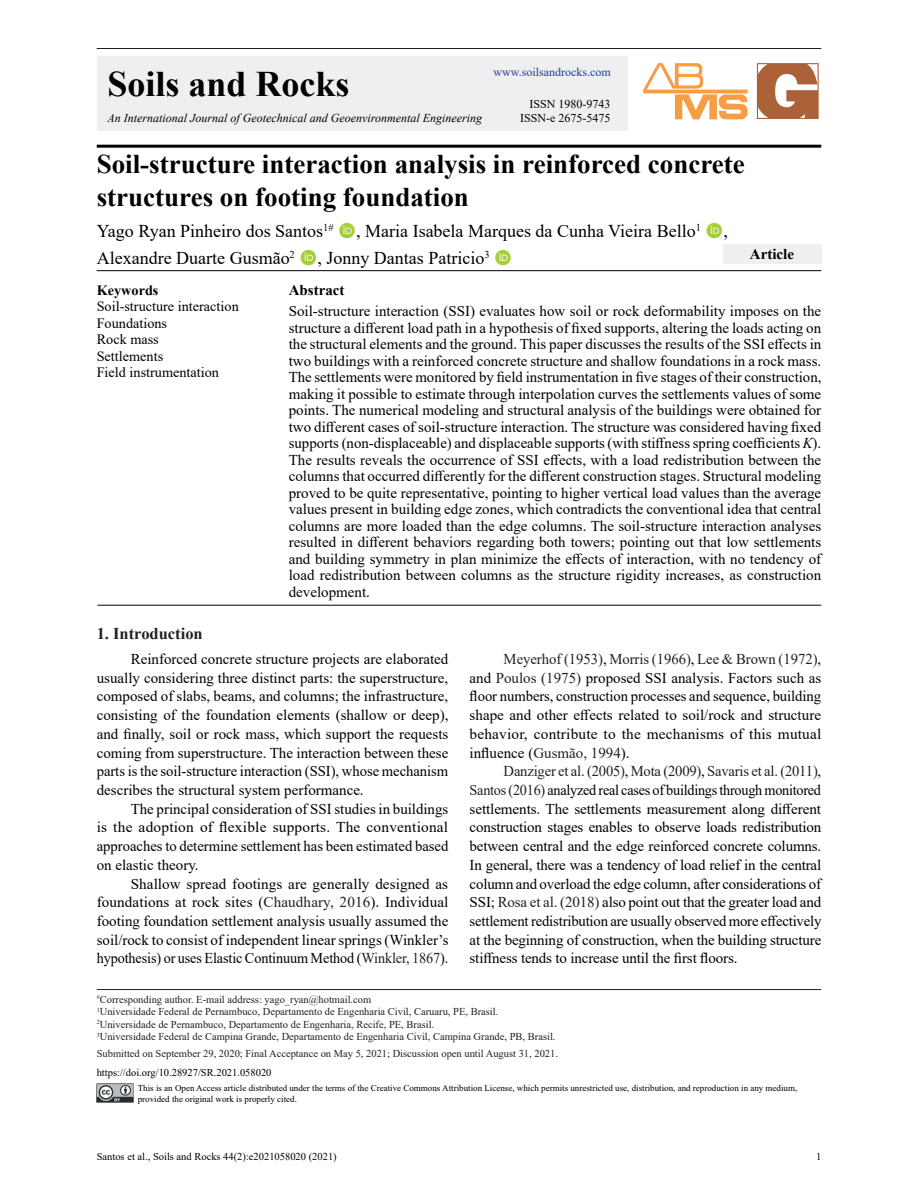
<style>
.page{position:relative;width:918px;height:1188px;background:#fff}
.page>*{position:absolute;margin:0;border:0;box-sizing:border-box;transform-origin:0 0}
.t1{font:700 36px "Times New Roman";color:#000}
.ArticleTitle{font:700 27px/32.4px "Times New Roman";color:#000}
.Authors{font:18px "Times New Roman";color:#000}
.Heading1Alt{font:700 16.5px "Times New Roman";color:#231f20}
.Paragraph{font:15px/18.8px "Times New Roman";color:#000;text-align:justify}
.Abstract{font:15px/16.5px "Times New Roman";color:#000;text-align:justify}
.AbstractTitle{font:700 15px "Times New Roman";color:#000}
.Keywords{font:14.25px/16.5px "Times New Roman";color:#000}
.KeywordsTitle{font:700 14.25px "Times New Roman";color:#000}
.t2{font:italic 12px "Times New Roman";color:#000}
.t3{font:12px/14.4px "Times New Roman";color:#000;text-align:right}
.t4{font:12px "Times New Roman";color:#243d98}
.Affiliations{font:10.5px "Times New Roman";color:#231f20}
.t5{font:10.5px "Times New Roman";color:#000}
.History{font:10.5px "Times New Roman";color:#231f20}
.Correspondence{font:10.5px "Times New Roman";color:#231f20}
.t6{font:9px/10.8px "Times New Roman";color:#000}
.s1{font-style:italic}
.s2{color:#231f20}
</style>
<div class="page">
<div style="left:97px;top:57px;width:531px;height:74px;background:#eeeff1"></div>
<img style="left:97px;top:1083px;width:37px;height:20px">
<hr style="left:97px;top:48px;width:724px;height:1px;background:#231f20">
<svg style="left:757px;top:63px;width:62px;height:56px"></svg>
<svg style="left:643px;top:63px;width:105px;height:56px"></svg>
<hr style="left:97px;top:145px;width:724px;height:3px;background:#000">
<hr style="left:97px;top:270px;width:724px;height:1px;background:#000">
<hr style="left:97px;top:605px;width:724px;height:1px;background:#000">
<hr style="left:97px;top:989px;width:724px;height:1px;background:#231f20">
<div style="left:723px;top:244px;width:98px;height:20px;background:#eeeff1"></div>
<h1 class="t1" style="left:108px;top:58px;width:244px">Soils and Rocks</h1>
<p class="t2" style="left:108px;top:110px;width:376px">An International Journal of Geotechnical and Geoenvironmental Engineering</p>
<p class="t4" style="left:494px;top:64px;width:119px">www.soilsandrocks.com</p>
<p class="t3" style="left:520px;top:96px;width:92px">ISSN 1980-9743<br>ISSN-e 2675-5475</p>
<p class="ArticleTitle" style="left:97px;top:147px;width:650px">Soil-structure interaction analysis in reinforced concrete structures on footing foundation</p>
<p class="Authors" style="left:97px;top:218px;width:238px">Yago Ryan Pinheiro dos Santos<sup>1#</sup></p>
<p class="Authors" style="left:356px;top:218px;width:346px">, Maria Isabela Marques da Cunha Vieira Bello<sup>1</sup></p>
<p class="Authors" style="left:723px;top:218px;width:6px">,</p>
<p class="Authors" style="left:97px;top:245px;width:200px">Alexandre Duarte Gusmão<sup>2</sup></p>
<p class="Authors" style="left:317px;top:245px;width:174px">, Jonny Dantas Patricio<sup>3</sup></p>
<p class="AbstractTitle" style="left:750px;top:243px;width:46px">Article</p>
<p class="KeywordsTitle" style="left:97px;top:280px;width:63px">Keywords</p>
<p class="Keywords" style="left:97px;top:298px;width:144px">Soil-structure interaction<br>Foundations<br>Rock mass<br>Settlements<br>Field instrumentation</p>
<p class="AbstractTitle" style="left:289px;top:279px;width:57px">Abstract</p>
<p class="Abstract" style="left:289px;top:302px;width:534px">Soil-structure interaction (SSI) evaluates how soil or rock deformability imposes on the structure a different load path in a hypothesis of fixed supports, altering the loads acting on the structural elements and the ground. This paper discusses the results of the SSI effects in two buildings with a reinforced concrete structure and shallow foundations in a rock mass.<br>The settlements were monitored by field instrumentation in five stages of their construction, making it possible to estimate through interpolation curves the settlements values of some points. The numerical modeling and structural analysis of the buildings were obtained for two different cases of soil-structure interaction. The structure was considered having fixed supports (non-displaceable) and displaceable supports (with stiffness spring coefficients <span class="s1">K</span>).<br>The results reveals the occurrence of SSI effects, with a load redistribution between the columns that occurred differently for the different construction stages. Structural modeling proved to be quite representative, pointing to higher vertical load values than the average values present in building edge zones, which contradicts the conventional idea that central columns are more loaded than the edge columns. The soil-structure interaction analyses resulted in different behaviors regarding both towers; pointing out that low settlements and building symmetry in plan minimize the effects of interaction, with no tendency of load redistribution between columns as the structure rigidity increases, as construction development.</p>
<p class="Heading1Alt" style="left:97px;top:622px;width:108px">1. Introduction</p>
<p class="Paragraph" style="left:97px;top:649px;width:353px;text-indent:34px">Reinforced concrete structure projects are elaborated usually considering three distinct parts: the superstructure, composed of slabs, beams, and columns; the infrastructure, consisting of the foundation elements (shallow or deep), and finally, soil or rock mass, which support the requests coming from superstructure. The interaction between these parts is the soil-structure interaction (SSI), whose mechanism describes the structural system performance.</p>
<p class="Paragraph" style="left:97px;top:799px;width:353px;text-indent:34px">The principal consideration of SSI studies in buildings is the adoption of flexible supports. The conventional approaches to determine settlement has been estimated based on elastic theory.</p>
<p class="Paragraph" style="left:97px;top:874px;width:353px;text-indent:34px">Shallow spread footings are generally designed as foundations at rock sites (<span class="s2">Chaudhary, 2016</span>). Individual footing foundation settlement analysis usually assumed the soil/rock to consist of independent linear springs (Winkler’s hypothesis) or uses Elastic Continuum Method (<span class="s2">Winkler, 1867</span>).</p>
<p class="Paragraph" style="left:470px;top:649px;width:353px;text-indent:34px"><span class="s2">Meyerhof (1953)</span>, <span class="s2">Morris (1966)</span>, <span class="s2">Lee &amp; Brown (1972)</span>, and <span class="s2">Poulos (1975)</span> proposed SSI analysis. Factors such as floor numbers, construction processes and sequence, building shape and other effects related to soil/rock and structure behavior, contribute to the mechanisms of this mutual influence (<span class="s2">Gusmão, 1994</span>).</p>
<p class="Paragraph" style="left:470px;top:761px;width:353px;text-indent:34px"><span class="s2">Danziger et al. (2005)</span>, <span class="s2">Mota (2009)</span>, <span class="s2">Savaris et al. (2011)</span>, <span class="s2">Santos (2016)</span> analyzed real cases of buildings through monitored settlements. The settlements measurement along different construction stages enables to observe loads redistribution between central and the edge reinforced concrete columns.<br>In general, there was a tendency of load relief in the central column and overload the edge column, after considerations of SSI; <span class="s2">Rosa et al. (2018)</span> also point out that the greater load and settlement redistribution are usually observed more effectively at the beginning of construction, when the building structure stiffness tends to increase until the first floors.</p>
<p class="Correspondence" style="left:97px;top:992px;width:276px"><sup>#</sup>Corresponding author. E-mail address: yago_ryan@hotmail.com</p>
<p class="Affiliations" style="left:97px;top:1004px;width:403px"><sup>1</sup>Universidade Federal de Pernambuco, Departamento de Engenharia Civil, Caruaru, PE, Brasil.</p>
<p class="Affiliations" style="left:97px;top:1017px;width:339px"><sup>2</sup>Universidade de Pernambuco, Departamento de Engenharia, Recife, PE, Brasil.</p>
<p class="Affiliations" style="left:97px;top:1030px;width:460px"><sup>3</sup>Universidade Federal de Campina Grande, Departamento de Engenharia Civil, Campina Grande, PB, Brasil.</p>
<p class="History" style="left:97px;top:1046px;width:463px">Submitted on September 29, 2020; Final Acceptance on May 5, 2021; Discussion open until August 31, 2021.</p>
<p class="t5" style="left:97px;top:1065px;width:176px">https://doi.org/10.28927/SR.2021.058020</p>
<p class="t6" style="left:138px;top:1083px;width:661px">This is an Open Access article distributed under the terms of the Creative Commons Attribution License, which permits unrestricted use, distribution, and reproduction in any medium, provided the original work is properly cited.</p>
<p class="t5" style="left:97px;top:1149px;width:242px">Santos et al., Soils and Rocks 44(2):e2021058020 (2021)</p>
<p class="t5" style="left:816px;top:1149px;width:7px">1</p>
</div>
